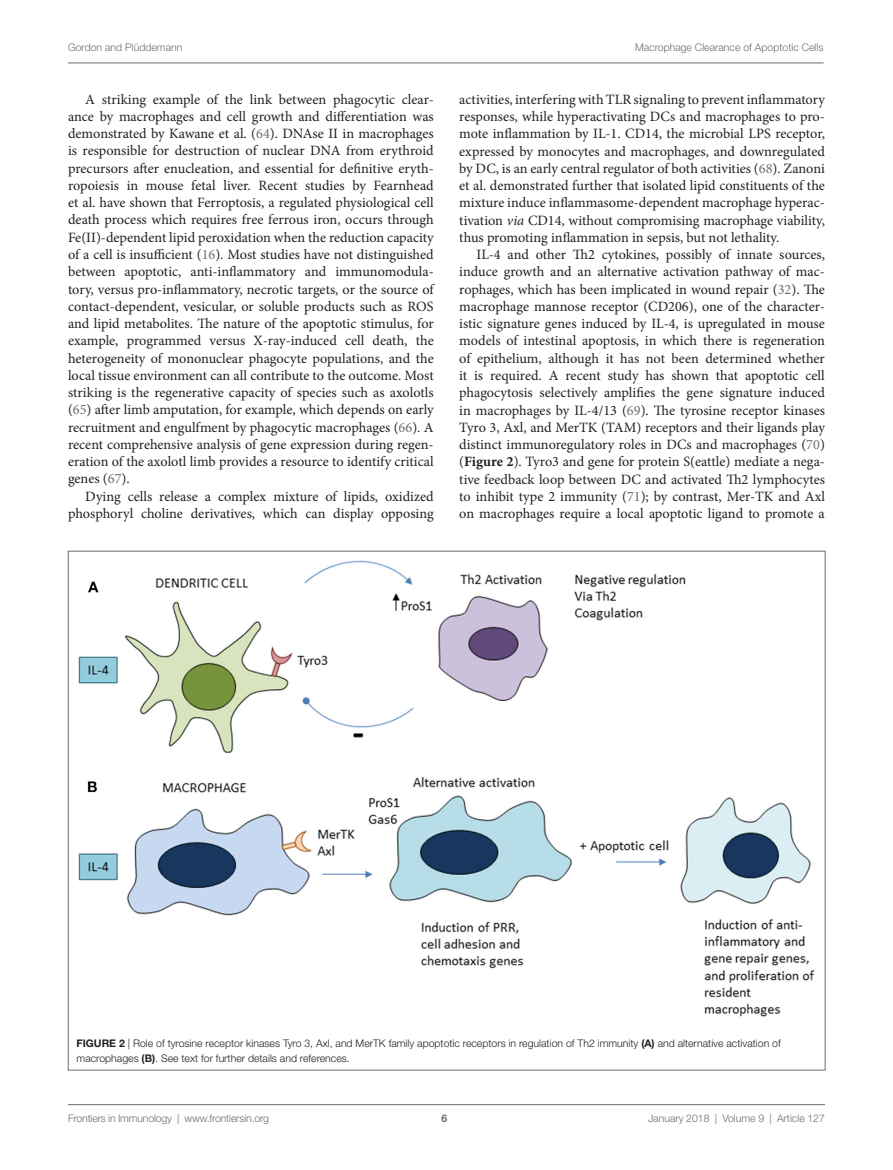
<style>
.page{position:relative;width:893px;height:1170px;background:#fff}
.page>*{position:absolute;margin:0;border:0;box-sizing:border-box;transform-origin:0 0}
.t1{font:14.25px/17.2px "Minion Pro";color:#231f20;text-align:justify}
.t2{font:300 10.5px/14.2px "Helvetica Neue LT Std";color:#231f20}
.t3{font:300 10.5px "Helvetica Neue LT Std";color:#6c6d70}
.t4{font:700 10.5px "Helvetica Neue LT Std";color:#231f20}
.t5{font:700 10.5px "Helvetica Neue LT Std";color:#6c6d70}
.s1{color:#6c6d70}
.s2{font-style:italic}
.s3{font-weight:700}
</style>
<div class="page">
<hr style="left:68px;top:63px;width:756px;height:1px;background:#6c6d70">
<hr style="left:68px;top:1104px;width:757px;height:1px;background:#6c6d70">
<img style="left:78px;top:560px;width:737px;height:457px">
<p class="t3" style="left:68px;top:41px;width:116px">Gordon and Plüddemann</p>
<p class="t3" style="left:635px;top:41px;width:190px">Macrophage Clearance of Apoptotic Cells</p>
<p class="t1" style="left:68px;top:90px;width:367px;text-indent:17px">A striking example of the link between phagocytic clear&shy;ance by macrophages and cell growth and differentiation was demonstrated by Kawane et al. (<span class="s1">64</span>). DNAse II in macrophages is responsible for destruction of nuclear DNA from erythroid precursors after enucleation, and essential for definitive eryth&shy;ropoiesis in mouse fetal liver. Recent studies by Fearnhead et al. have shown that Ferroptosis, a regulated physiological cell death process which requires free ferrous iron, occurs through Fe(II)-dependent lipid peroxidation when the reduction capacity of a cell is insufficient (<span class="s1">16</span>). Most studies have not distinguished between apoptotic, anti-inflammatory and immunomodula&shy;tory, versus pro-inflammatory, necrotic targets, or the source of contact-dependent, vesicular, or soluble products such as ROS and lipid metabolites. The nature of the apoptotic stimulus, for example, programmed versus X-ray-induced cell death, the heterogeneity of mononuclear phagocyte populations, and the local tissue environment can all contribute to the outcome. Most striking is the regenerative capacity of species such as axolotls (<span class="s1">65</span>) after limb amputation, for example, which depends on early recruitment and engulfment by phagocytic macrophages (<span class="s1">66</span>). A recent comprehensive analysis of gene expression during regen&shy;eration of the axolotl limb provides a resource to identify critical genes (<span class="s1">67</span>).</p>
<p class="t1" style="left:68px;top:487px;width:367px;text-align:right">Dying cells release a complex mixture of lipids, oxidized phosphoryl choline derivatives, which can display opposing</p>
<p class="t1" style="left:459px;top:91px;width:367px">activities, interfering with TLR signaling to prevent inflammatory responses, while hyperactivating DCs and macrophages to pro&shy;mote inflammation by IL-1. CD14, the microbial LPS receptor, expressed by monocytes and macrophages, and downregulated by DC, is an early central regulator of both activities (<span class="s1">68</span>). Zanoni et al. demonstrated further that isolated lipid constituents of the mixture induce inflammasome-dependent macrophage hyperac&shy;tivation <span class="s2">via</span> CD14, without compromising macrophage viability, thus promoting inflammation in sepsis, but not lethality.</p>
<p class="t1" style="left:459px;top:246px;width:367px;text-indent:17px">IL-4 and other Th2 cytokines, possibly of innate sources, induce growth and an alternative activation pathway of mac&shy;rophages, which has been implicated in wound repair (<span class="s1">32</span>). The macrophage mannose receptor (CD206), one of the character&shy;istic signature genes induced by IL-4, is upregulated in mouse models of intestinal apoptosis, in which there is regeneration of epithelium, although it has not been determined whether it is required. A recent study has shown that apoptotic cell phagocytosis selectively amplifies the gene signature induced in macrophages by IL-4/13 (<span class="s1">69</span>). The tyrosine receptor kinases Tyro 3, Axl, and MerTK (TAM) receptors and their ligands play distinct immunoregulatory roles in DCs and macrophages (<span class="s1">70</span>) (<span class="s3">Figure 2</span>). Tyro3 and gene for protein S(eattle) mediate a nega&shy;tive feedback loop between DC and activated Th2 lymphocytes to inhibit type 2 immunity (<span class="s1">71</span>); by contrast, Mer-TK and Axl on macrophages require a local apoptotic ligand to promote a</p>
<p class="t2" style="left:77px;top:1036px;width:706px;text-indent:33px"><span class="s3">E 2</span> | Role of tyrosine receptor kinases Tyro 3, Axl, and MerTK family apoptotic receptors in regulation of Th2 immunity <span class="s3">(A)</span> and alternative activation of macrophages <span class="s3">(B)</span>. See text for further details and references.</p>
<p class="t4" style="left:77px;top:1037px;width:18px">FIGUR</p>
<p class="t3" style="left:68px;top:1111px;width:203px">Frontiers in Immunology | www.frontiersin.org</p>
<p class="t3" style="left:648px;top:1111px;width:178px">January 2018 | Volume 9 | Article 127</p>
<p class="t5" style="left:441px;top:1111px;width:7px">6</p>
</div>
